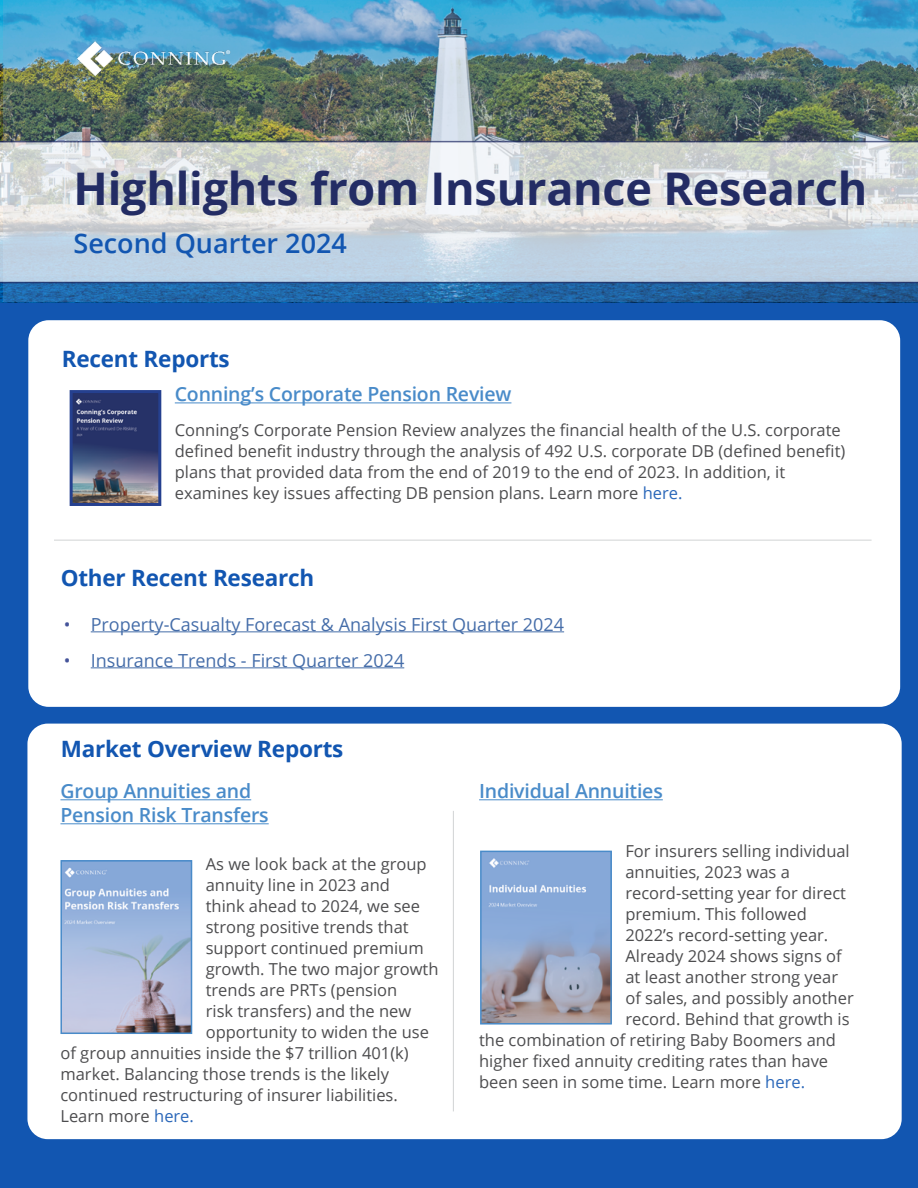
<style>
.page{position:relative;width:918px;height:1188px;background:#fff}
.page>*{position:absolute;margin:0;border:0;box-sizing:border-box;transform-origin:0 0}
.t1{font:700 45px "Open Sans";letter-spacing:-.005em;color:#232c64}
.t2{font:600 27px "Open Sans";color:#1256b1}
.t3{font:700 22.5px "Open Sans";letter-spacing:-.01em;color:#1256b1}
.t4{font:600 19.5px/24px "Open Sans";letter-spacing:-.01em;color:#498bc9}
.t5{font:18px "Open Sans";color:#456da9}
.t6{font:16.5px/21px "Open Sans";color:#4d4d4f}
.s1{color:#2a67b9}
.s2{color:#45549a}
</style>
<div class="page">
<div style="left:0;top:277px;width:918px;height:911px;background:#1256b1"></div>
<img style="left:3px;top:0;width:915px;height:302px">
<svg style="left:0;top:141px;width:918px;height:142px;background:#cdd6dc"></svg>
<div style="left:27px;top:724px;width:875px;height:415px;background:#fff;border-radius:20px"></div>
<hr style="left:60px;top:799px;width:191px;height:1px;background:#498bc9">
<hr style="left:60px;top:823px;width:209px;height:1px;background:#498bc9">
<hr style="left:479px;top:799px;width:184px;height:1px;background:#498bc9">
<img style="left:63px;top:863px;width:126px;height:168px">
<div style="left:60px;top:860px;width:132px;height:174px;border:2px solid #498bc9"></div>
<div style="left:28px;top:320px;width:872px;height:387px;background:#fff;border-radius:20px"></div>
<hr style="left:175px;top:402px;width:336px;height:1px;background:#498bc9">
<hr style="left:91px;top:631px;width:473px;height:1px;background:#456da9">
<hr style="left:91px;top:667px;width:313px;height:1px;background:#456da9">
<img style="left:74px;top:394px;width:83px;height:108px">
<div style="left:70px;top:390px;width:91px;height:116px;border:3px solid #25408f"></div>
<hr style="left:54px;top:540px;width:818px;height:1px;background:#d1d3d4">
<img style="left:483px;top:854px;width:126px;height:168px">
<div style="left:480px;top:851px;width:132px;height:174px;border:2px solid #498bc9"></div>
<hr style="left:453px;top:811px;width:1px;height:300px;background:#d1d3d4">
<img style="left:77px;top:41px;width:155px;height:34px">
<h1 class="t1" style="left:73px;top:157px;width:795px">Highlights from Insurance Research</h1>
<h2 class="t2" style="left:73px;top:225px;width:275px">Second Quarter 2024</h2>
<h3 class="t3" style="left:62px;top:343px;width:169px">Recent Reports</h3>
<p class="t4" style="left:175px;top:382px;width:338px">Conning’s Corporate Pension Review</p>
<p class="t6" style="left:175px;top:419px;width:672px">Conning’s Corporate Pension Review analyzes the financial health of the U.S. corporate defined benefit industry through the analysis of 492 U.S. corporate DB (defined benefit) plans that provided data from the end of 2019 to the end of 2023. In addition, it examines key issues affecting DB pension plans. Learn more <span class="s1">here.</span></p>
<h3 class="t3" style="left:61px;top:562px;width:255px">Other Recent Research</h3>
<p class="t5" style="left:64px;top:612px;width:502px"><span class="s2">•</span> Property-Casualty Forecast &amp; Analysis First Quarter 2024</p>
<p class="t5" style="left:64px;top:648px;width:342px"><span class="s2">•</span> Insurance Trends - First Quarter 2024</p>
<h3 class="t3" style="left:61px;top:733px;width:284px">Market Overview Reports</h3>
<p class="t4" style="left:60px;top:779px;width:210px">Group Annuities and<br>Pension Risk Transfers</p>
<p class="t6" style="left:206px;top:853px;width:222px">As we look back at the group</p>
<p class="t6" style="left:206px;top:874px;width:186px">annuity line in 2023 and</p>
<p class="t6" style="left:206px;top:895px;width:216px">think ahead to 2024, we see</p>
<p class="t6" style="left:206px;top:916px;width:204px">strong positive trends that</p>
<p class="t6" style="left:206px;top:937px;width:220px">support continued premium</p>
<p class="t6" style="left:206px;top:958px;width:234px">growth. The two major growth</p>
<p class="t6" style="left:206px;top:979px;width:193px">trends are PRTs (pension</p>
<p class="t6" style="left:206px;top:1000px;width:207px">risk transfers) and the new</p>
<p class="t6" style="left:206px;top:1021px;width:225px">opportunity to widen the use</p>
<p class="t6" style="left:60px;top:1042px;width:350px">of group annuities inside the $7 trillion 401(k)</p>
<p class="t6" style="left:60px;top:1063px;width:330px">market. Balancing those trends is the likely</p>
<p class="t6" style="left:60px;top:1084px;width:339px">continued restructuring of insurer liabilities.</p>
<p class="t6" style="left:60px;top:1105px;width:135px">Learn more <span class="s1">here.</span></p>
<p class="t4" style="left:479px;top:779px;width:185px">Individual Annuities</p>
<p class="t6" style="left:625px;top:840px;width:226px">For insurers selling individual</p>
<p class="t6" style="left:625px;top:861px;width:166px">annuities, 2023 was a</p>
<p class="t6" style="left:625px;top:882px;width:222px">record-setting year for direct</p>
<p class="t6" style="left:625px;top:903px;width:183px">premium. This followed</p>
<p class="t6" style="left:625px;top:924px;width:204px">2022’s record-setting year.</p>
<p class="t6" style="left:625px;top:945px;width:218px">Already 2024 shows signs of</p>
<p class="t6" style="left:625px;top:966px;width:214px">at least another strong year</p>
<p class="t6" style="left:625px;top:987px;width:230px">of sales, and possibly another</p>
<p class="t6" style="left:625px;top:1008px;width:226px">record. Behind that growth is</p>
<p class="t6" style="left:479px;top:1029px;width:358px">the combination of retiring Baby Boomers and</p>
<p class="t6" style="left:479px;top:1050px;width:351px">higher fixed annuity crediting rates than have</p>
<p class="t6" style="left:479px;top:1071px;width:327px">been seen in some time. Learn more <span class="s1">here.</span></p>
</div>
